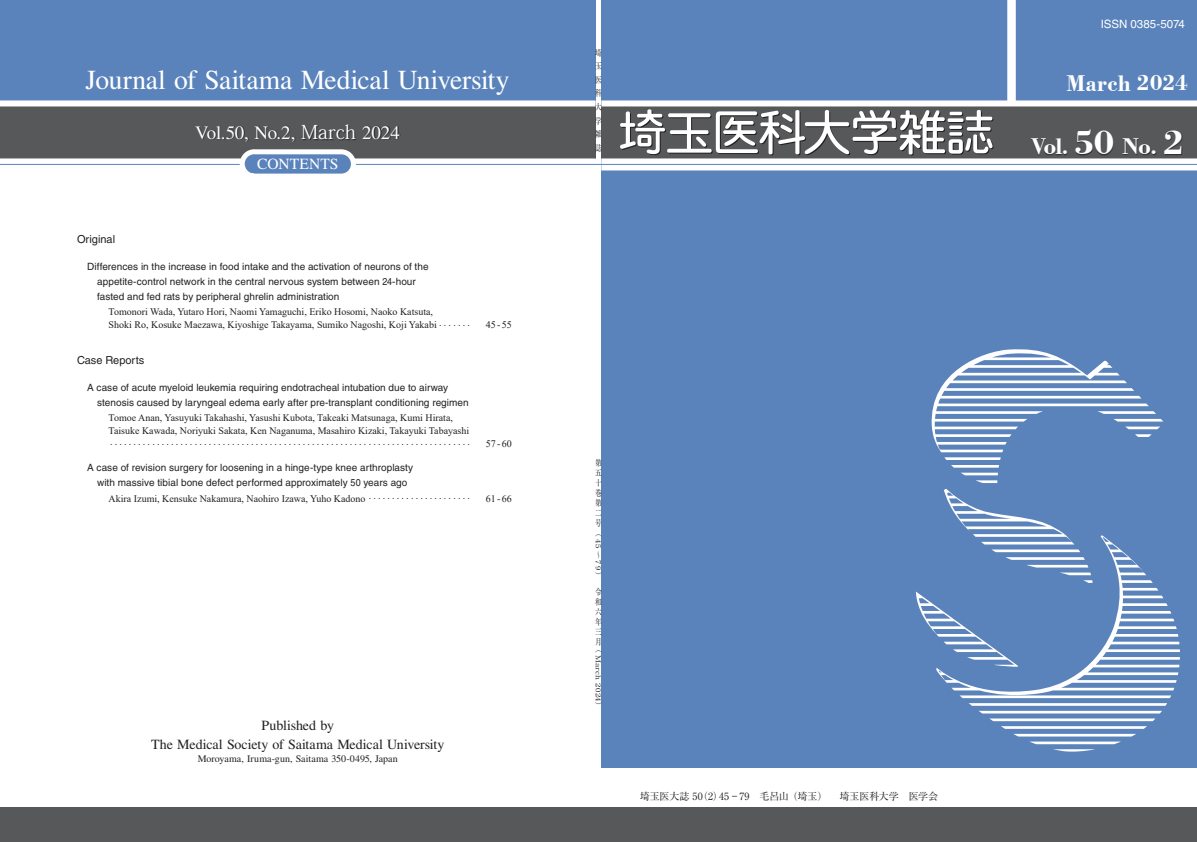
<style>
.page{position:relative;width:1197px;height:842px;background:#fff}
.page>*{position:absolute;margin:0;border:0;box-sizing:border-box;transform-origin:0 0}
.t1{font:700 35px "Bodoni BT";color:#fff}
.t2{font:27.5px "Times LT Std";letter-spacing:-.01em;color:#fff}
.t3{font:700 24px "Bodoni BT";letter-spacing:-.01em;color:#fff;scale:.95 1}
.t4{font:700 24px "Bodoni BT";letter-spacing:-.01em;color:#fff}
.t5{font:19px "Times LT Std";letter-spacing:-.015em;color:#fff}
.t6{font:15.5px "Times LT Std";color:#fff}
.t7{font:14px/19px "Times LT Std";letter-spacing:-.01em;color:#231f20;text-align:center}
.t8{font:11.5px "Helvetica LT Std";color:#fff}
.t9{font:11px "Helvetica LT Std";color:#231f20}
.t10{font:10px/13px "Times New Roman";color:#231f20}
.t11{font:10px/15px "Helvetica LT Std";letter-spacing:.005em;color:#231f20}
.t12{font:10px "Times LT Std";letter-spacing:.005em;color:#231f20}
.t13{font:10px "Ryumin Pro";letter-spacing:-.02em;color:#231f20}
.t14{font:8.5px/10px "Ryumin Pro";color:#231f20;text-align:justify;scale:.8 1}
.t15{font:6.8px "Ryumin Pro";letter-spacing:.03em;color:#231f20;scale:1.25 1}
.s1{font-family:"Koz Min Pro"}
.s2{font-size:22.5px}
.s3{font-size:24px}
.s4{font-family:"Bodoni"}
</style>
<div class="page">
<div style="left:601px;top:0;width:595px;height:842px;background:#5a83bb"></div>
<div style="left:601px;top:103px;width:595px;height:56px;background:#57585a"></div>
<div style="left:601px;top:768px;width:595px;height:74px;background:#fff"></div>
<div style="left:0;top:808px;width:1196px;height:34px;background:#57585a"></div>
<div style="left:601px;top:158px;width:595px;height:12px;background:#fff"></div>
<div style="left:1006px;top:0;width:10px;height:103px;background:#5a83bb;opacity:.75"></div>
<div style="left:1007px;top:0;width:8px;height:102px;background:#fff"></div>
<div style="left:0;top:0;width:595px;height:139px;background:#5a83bb"></div>
<div style="left:0;top:103px;width:595px;height:56px;background:#57585a"></div>
<div style="left:0;top:100px;width:595px;height:6px;background:#fff"></div>
<div style="left:0;top:158px;width:595px;height:12px;background:#fff"></div>
<hr style="left:0;top:164px;width:1196px;height:1px;background:#5a83bb">
<div style="left:601px;top:100px;width:595px;height:6px;background:#fff"></div>
<div style="left:1030px;top:129px;width:152px;height:27px;background:#231f20;opacity:.85"></div>
<svg style="left:620px;top:109px;width:373px;height:47px"></svg>
<svg style="left:237px;top:149px;width:121px;height:25px"></svg>
<div style="left:195px;top:124px;width:205px;height:18px;background:#231f20;opacity:.85"></div>
<div style="left:257px;top:158px;width:81px;height:12px;background:#5a83bb"></div>
<svg style="left:916px;top:489px;width:263px;height:263px"></svg>
<svg style="left:931px;top:349px;width:232px;height:134px"></svg>
<h2 class="t2" style="left:86px;top:65px;width:425px">Journal of Saitama Medical University</h2>
<h3 class="t5" style="left:195px;top:121px;width:206px">Vol.50, No.2, <span class="s1">March</span> 2024</h3>
<h3 class="t6" style="left:257px;top:155px;width:83px">CONTENTS</h3>
<p class="t9" style="left:77px;top:233px;width:40px">Original</p>
<p class="t11" style="left:97px;top:258px;width:333px;text-indent:-10px">Differences in the increase in food intake and the activation of neurons of the appetite-control network in the central nervous system between 24-hour fasted and fed rats by peripheral ghrelin administration</p>
<p class="t10" style="left:109px;top:305px;width:326px">Tomonori Wada, Yutaro Hori, Naomi Yamaguchi, Eriko Hosomi, Naoko Katsuta,</p>
<p class="t10" style="left:109px;top:318px;width:329px">Shoki Ro, Kosuke Maezawa, Kiyoshige Takayama, Sumiko Nagoshi, Koji Yakabi</p>
<p class="t9" style="left:77px;top:354px;width:69px">Case Reports</p>
<p class="t11" style="left:97px;top:379px;width:373px;text-indent:-10px">A case of acute myeloid leukemia requiring endotracheal intubation due to airway stenosis caused by laryngeal edema early after pre-transplant conditioning regimen</p>
<p class="t10" style="left:109px;top:411px;width:362px">Tomoe Anan, Yasuyuki Takahashi, Yasushi Kubota, Takeaki Matsunaga, Kumi Hirata,<br>Taisuke Kawada, Noriyuki Sakata, Ken Naganuma, Masahiro Kizaki, Takayuki Tabayashi</p>
<p class="t10" style="left:439px;top:315px;width:32px">.......</p>
<p class="t10" style="left:486px;top:318px;width:27px">45 55-</p>
<p class="t10" style="left:110px;top:434px;width:361px">.............................................................................</p>
<p class="t11" style="left:87px;top:460px;width:327px;text-align:center">A case of revision surgery for loosening in a hinge-type knee arthroplasty with massive tibial bone defect performed approximately 50 years ago</p>
<p class="t10" style="left:486px;top:437px;width:27px">57 60-</p>
<p class="t10" style="left:109px;top:491px;width:258px">Akira Izumi, Kensuke Nakamura, Naohiro Izawa, Yuho Kadono</p>
<p class="t10" style="left:368px;top:489px;width:103px">......................</p>
<p class="t10" style="left:486px;top:491px;width:27px">61 66-</p>
<h3 class="t7" style="left:151px;top:716px;width:295px">Published by<br>The Medical Society of Saitama Medical University</h3>
<p class="t12" style="left:198px;top:753px;width:202px">Moroyama, Iruma-gun, Saitama 350-0495, Japan</p>
<p class="t14" style="left:595px;top:45px;width:10px;line-height:13.6px">埼玉医科大学雑誌</p>
<p class="t14" style="left:595px;top:457px;width:10px">第五十巻第二号</p>
<p class="t14" style="left:595px;top:527px;width:10px">)</p>
<p class="t15" style="left:603px;top:539px;width:10px;rotate:90deg">45</p>
<p class="t14" style="left:595px;top:549px;width:6px">～</p>
<p class="t15" style="left:603px;top:560px;width:10px;rotate:90deg">79</p>
<p class="t14" style="left:595px;top:570px;width:10px">）</p>
<p class="t14" style="left:595px;top:586px;width:10px">令和六年三月</p>
<p class="t14" style="left:595px;top:643px;width:10px">（</p>
<p class="t15" style="left:603px;top:655px;width:22px;rotate:90deg">March</p>
<p class="t15" style="left:603px;top:683px;width:16px;rotate:90deg">2024</p>
<p class="t14" style="left:595px;top:700px;width:10px">(</p>
<p class="t13" style="left:640px;top:788px;width:84px">埼玉医大誌 （5 0 ）2</p>
<p class="t13" style="left:719px;top:788px;width:220px">45 ― 79　毛呂山（埼玉）　埼玉医科大学　医学会</p>
<p class="t8" style="left:1100px;top:18px;width:85px">ISSN 0385-5074</p>
<h3 class="t3" style="left:1066px;top:68px;width:129px">March <span class="s2">2024</span></h3>
<h1 class="t1" style="left:1061px;top:121px;width:54px"><span class="s3">.</span>50</h1>
<h3 class="t4" style="left:1030px;top:131px;width:33px"><span class="s4">V</span>ol</h3>
<h1 class="t1" style="left:1149px;top:121px;width:36px">2<span class="s3">.</span></h1>
<h3 class="t4" style="left:1121px;top:131px;width:31px">No</h3>
</div>
